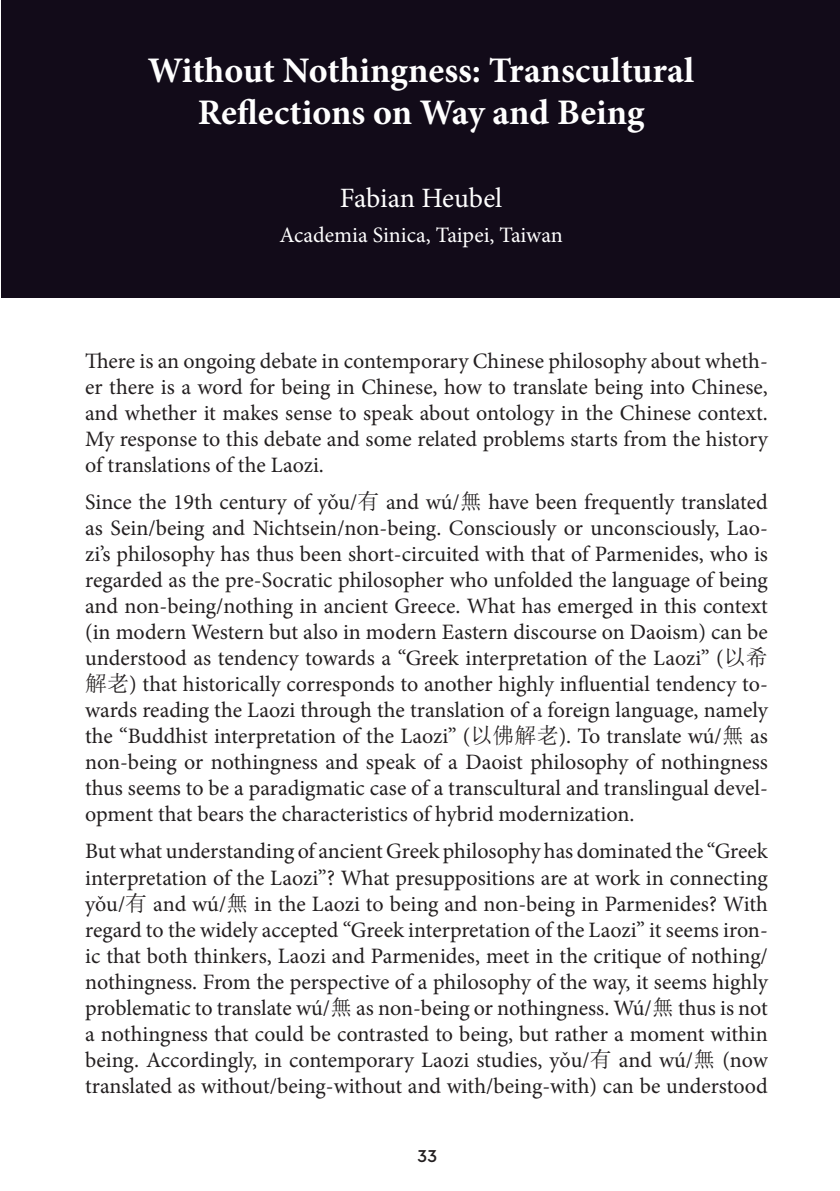
<style>
.page{position:relative;width:840px;height:1191px;background:#fff}
.page>*{position:absolute;margin:0;border:0;box-sizing:border-box;transform-origin:0 0}
.NASLOV_1{font:700 36px/42px "Minion Pro";color:#fff;text-align:center}
.AVTOR{font:28px "Minion Pro";letter-spacing:-.005em;color:#fff}
.t1{font:22px/26px "Minion Pro";color:#231f20;text-align:justify}
.USTANOVA{font:22px "Minion Pro";color:#fff}
.t2{font:500 18px "Cera Pro";color:#231f20}
.s1{font-family:"Sim Sun"}
</style>
<div class="page">
<div style="left:1px;top:0;width:838px;height:298px;background:#120b19"></div>
<p class="NASLOV_1" style="left:148px;top:49px;width:547px">Without Nothingness: Transcultural<br>Reflections on Way and Being</p>
<p class="AVTOR" style="left:340px;top:179px;width:164px">Fabian Heubel</p>
<p class="USTANOVA" style="left:279px;top:220px;width:285px">Academia Sinica, Taipei, Taiwan</p>
<p class="t1" style="left:85px;top:348px;width:684px">There is an ongoing debate in contemporary Chinese philosophy about wheth&shy;er there is a word for being in Chinese, how to translate being into Chinese, and whether it makes sense to speak about ontology in the Chinese context.<br>My response to this debate and some related problems starts from the history of translations of the Laozi.</p>
<p class="t1" style="left:85px;top:489px;width:684px">Since the 19th century of yoˇu/<span class="s1">有</span> and wú/<span class="s1">無</span> have been frequently translated as Sein/being and Nichtsein/non-being. Consciously or unconsciously, Lao&shy;zi’s philosophy has thus been short-circuited with that of Parmenides, who is regarded as the pre-Socratic philosopher who unfolded the language of being and non-being/nothing in ancient Greece. What has emerged in this context (in modern Western but also in modern Eastern discourse on Daoism) can be understood as tendency towards a “Greek interpretation of the Laozi” (<span class="s1">以希解老</span>) that historically corresponds to another highly influential tendency to&shy;wards reading the Laozi through the translation of a foreign language, namely the “Buddhist interpretation of the Laozi” (<span class="s1">以佛解老</span>). To translate wú/<span class="s1">無</span> as non-being or nothingness and speak of a Daoist philosophy of nothingness thus seems to be a paradigmatic case of a transcultural and translingual devel&shy;opment that bears the characteristics of hybrid modernization.</p>
<p class="t1" style="left:85px;top:838px;width:684px">But what understanding of ancient Greek philosophy has dominated the “Greek interpretation of the Laozi”? What presuppositions are at work in connecting yoˇu/<span class="s1">有</span> and wú/<span class="s1">無</span> in the Laozi to being and non-being in Parmenides? With regard to the widely accepted “Greek interpretation of the Laozi” it seems iron&shy;ic that both thinkers, Laozi and Parmenides, meet in the critique of nothing/ nothingness. From the perspective of a philosophy of the way, it seems highly problematic to translate wú/<span class="s1">無</span> as non-being or nothingness. Wú/<span class="s1">無</span> thus is not a nothingness that could be contrasted to being, but rather a moment within being. Accordingly, in contemporary Laozi studies, yoˇu/<span class="s1">有</span> and wú/<span class="s1">無</span> (now translated as without/being-without and with/being-with) can be understood</p>
<p class="t2" style="left:417px;top:1144px;width:21px">33</p>
</div>
